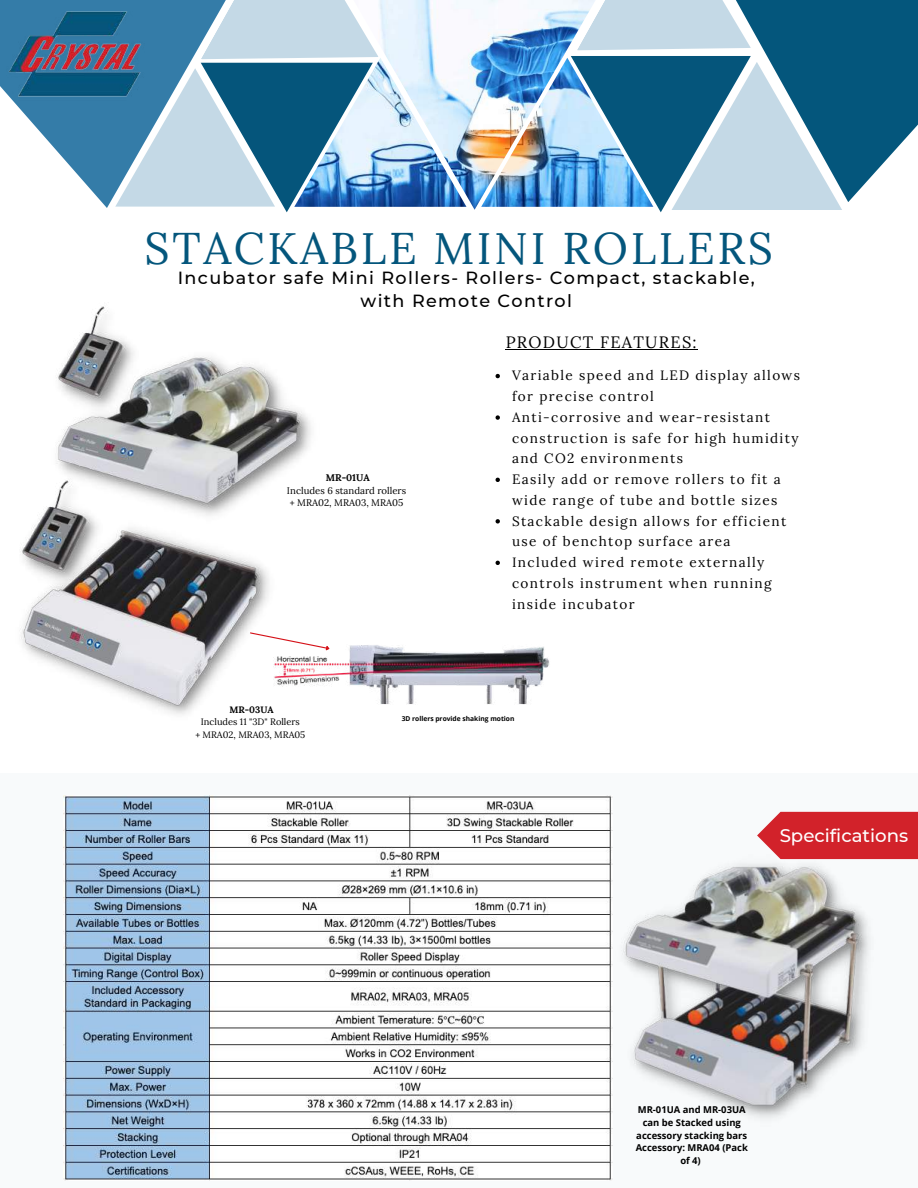
<style>
.page{position:relative;width:918px;height:1188px;background:#fff}
.page>*{position:absolute;margin:0;border:0;box-sizing:border-box;transform-origin:0 0}
.t1{font:44.25px "Lora";letter-spacing:.06em;color:#04567c}
.t2{font:500 18.15px "Montserrat";color:#fff}
.t3{font:500 17.55px/22.5px "Montserrat";letter-spacing:.075em;color:#000;text-align:center}
.t4{font:16.5px "Lora";letter-spacing:.075em;color:#000}
.t5{font:13.5px/20.7px "Lora";letter-spacing:.1em;color:#000}
.t6{font:9.6px/12.8px "Lora";color:#000;text-align:center}
.t7{font:700 9.6px "Lora";color:#000}
.t8{font:700 9.45px/12.6px "Open Sans";color:#000;text-align:center}
.t9{font:9.3px/12.5px "Lora";color:#000;text-align:center}
.t10{font:700 9.3px "Lora";color:#000}
.t11{font:700 6.75px "Open Sans";color:#000}
</style>
<div class="page">
<svg style="left:63px;top:795px;width:855px;height:386px"></svg>
<img style="left:56px;top:306px;width:255px;height:210px">
<img style="left:422px;top:0;width:149px;height:210px">
<svg style="left:571px;top:0;width:109px;height:212px"></svg>
<svg style="left:680px;top:0;width:238px;height:210px;background:#6497b0"></svg>
<svg style="left:23px;top:112px;width:92px;height:96px;fill:#347ca8"></svg>
<svg style="left:115px;top:0;width:307px;height:212px;background:#97bace"></svg>
<img style="left:481px;top:58px;width:172px;height:149px">
<img style="left:294px;top:58px;width:172px;height:149px">
<img style="left:0;top:0;width:159px;height:112px">
<img style="left:41px;top:479px;width:65px;height:40px">
<img style="left:277px;top:645px;width:273px;height:60px">
<svg style="left:277px;top:637px;width:54px;height:16px"></svg>
<img style="left:64px;top:796px;width:549px;height:384px">
<img style="left:616px;top:855px;width:261px;height:272px">
<img style="left:21px;top:519px;width:256px;height:196px">
<hr style="left:506px;top:349px;width:192px;height:1px;background:#000">
<svg style="left:496px;top:374px;width:4px;height:4px"></svg>
<svg style="left:496px;top:415px;width:4px;height:5px"></svg>
<svg style="left:496px;top:478px;width:4px;height:4px"></svg>
<svg style="left:496px;top:519px;width:4px;height:5px"></svg>
<svg style="left:496px;top:561px;width:4px;height:4px"></svg>
<h1 class="t1" style="left:145px;top:219px;width:630px">STACKABLE MINI ROLLERS</h1>
<p class="t3" style="left:178px;top:267px;width:578px">Incubator safe Mini Rollers- Rollers- Compact, stackable, with Remote Control</p>
<p class="t7" style="left:326px;top:471px;width:46px">MR-01UA</p>
<p class="t6" style="left:287px;top:484px;width:121px">Includes 6 standard rollers + MRA02, MRA03, MRA05</p>
<p class="t4" style="left:506px;top:331px;width:192px">PRODUCT FEATURES:</p>
<p class="t5" style="left:512px;top:365px;width:290px">Variable speed and LED display allows for precise control<br>Anti-corrosive and wear-resistant construction is safe for high humidity and CO2 environments<br>Easily add or remove rollers to fit a wide range of tube and bottle sizes<br>Stackable design allows for efficient use of benchtop surface area<br>Included wired remote externally controls instrument when running inside incubator</p>
<p class="t10" style="left:229px;top:704px;width:46px">MR-03UA</p>
<p class="t9" style="left:195px;top:716px;width:112px">Includes 11 "3D" Rollers<br>+ MRA02, MRA03, MRA05</p>
<p class="t11" style="left:402px;top:714px;width:114px">3D rollers provide shaking motion</p>
<h2 class="t2" style="left:780px;top:825px;width:130px">Specifications</h2>
<p class="t8" style="left:636px;top:1103px;width:114px">MR-01UA and MR-03UA can be Stacked using accessory stacking bars<br>Accessory: MRA04 (Pack of 4)</p>
</div>
